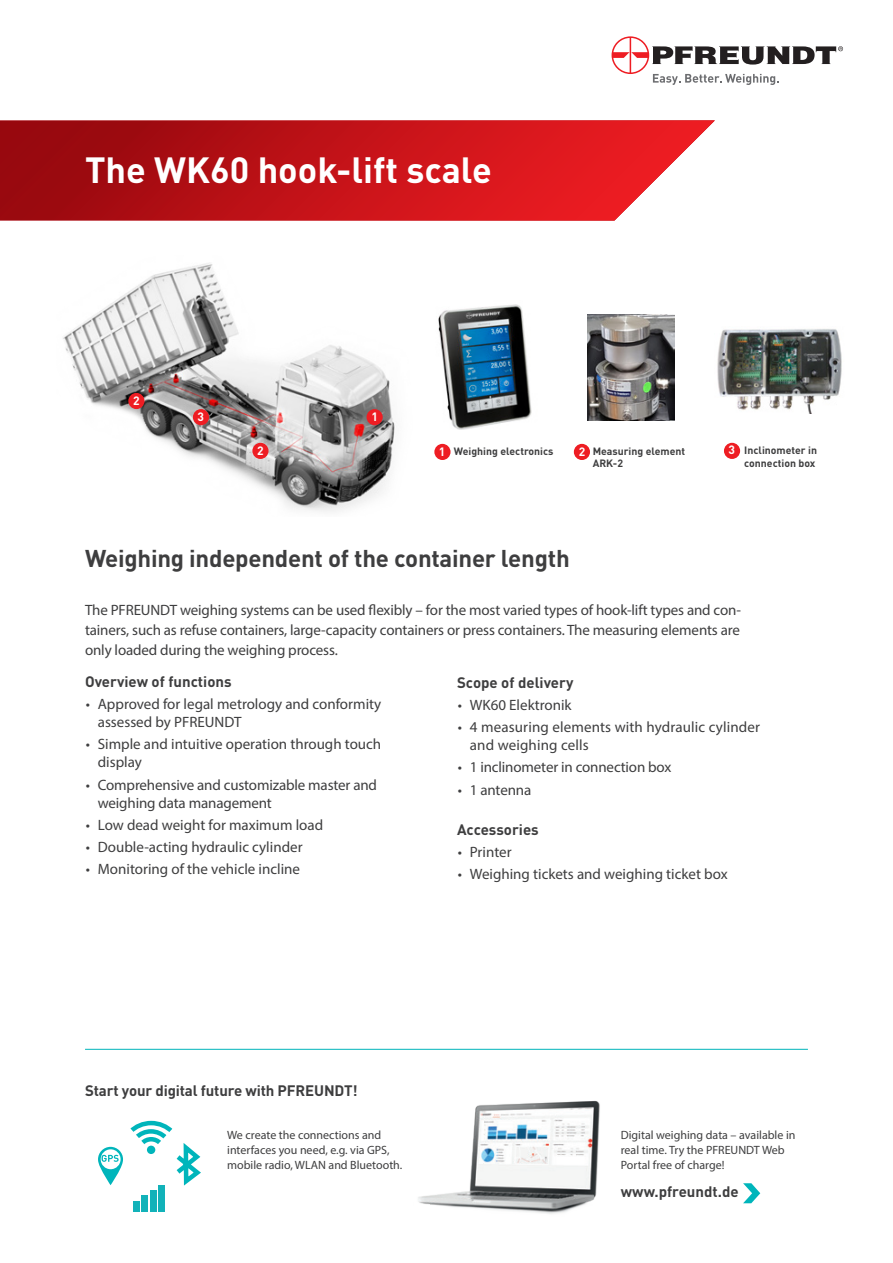
<style>
.page{position:relative;width:893px;height:1263px;background:#fff}
.page>*{position:absolute;margin:0;border:0;box-sizing:border-box;transform-origin:0 0}
.t1{font:700 36px "DIN Pro";color:#fff}
.t2{font:700 24px "DIN Pro";letter-spacing:-.01em;color:#3e3e3f}
.t3{font:15px/18px "Myriad Pro";color:#3e3e3f}
.t4{font:700 15px "DIN Pro";color:#3e3e3f}
.t5{font:12px/15px "Myriad Pro";color:#3e3e3f}
.t6{font:700 12px "DIN Pro";color:#fff}
.t7{font:700 10.5px/12.6px "DIN Pro";color:#3e3e3f}
.s1{font-size:12px;color:#fff}
</style>
<div class="page">
<img style="left:63px;top:263px;width:388px;height:249px">
<svg style="left:0;top:120px;width:715px;height:100px;background:#cb272c"></svg>
<svg style="left:612px;top:36px;width:231px;height:49px"></svg>
<div style="left:367px;top:409px;width:16px;height:16px;background:#ee1d23;border-radius:50%"></div>
<div style="left:252px;top:443px;width:17px;height:16px;background:#ee1d23;border-radius:50%"></div>
<hr style="left:85px;top:1049px;width:723px;height:1px;background:#00b5bb">
<div style="left:574px;top:444px;width:16px;height:16px;background:#ee1d23;border-radius:50%"></div>
<div style="left:434px;top:444px;width:16px;height:16px;background:#ee1d23;border-radius:50%"></div>
<img style="left:429px;top:301px;width:103px;height:128px">
<img style="left:418px;top:1100px;width:182px;height:114px">
<svg style="left:743px;top:1183px;width:17px;height:20px"></svg>
<svg style="left:98px;top:125px;width:107px;height:1087px"></svg>
<div style="left:158px;top:1185px;width:6px;height:26px;background:#12b2b9"></div>
<div style="left:150px;top:1190px;width:6px;height:21px;background:#12b2b9"></div>
<div style="left:142px;top:1195px;width:6px;height:16px;background:#12b2b9"></div>
<div style="left:134px;top:1200px;width:6px;height:11px;background:#12b2b9"></div>
<div style="left:193px;top:409px;width:16px;height:16px;background:#ee1d23;border-radius:50%"></div>
<div style="left:128px;top:393px;width:16px;height:16px;background:#ee1d23;border-radius:50%"></div>
<div style="left:724px;top:443px;width:16px;height:16px;background:#ee1d23;border-radius:50%"></div>
<img style="left:588px;top:314px;width:86px;height:106px">
<img style="left:717px;top:329px;width:125px;height:84px">
<h1 class="t1" style="left:85px;top:142px;width:408px">The WK60 hook-lift scale</h1>
<p class="t6" style="left:133px;top:391px;width:8px">2</p>
<p class="t6" style="left:198px;top:407px;width:8px">3</p>
<p class="t6" style="left:371px;top:407px;width:8px">1</p>
<p class="t6" style="left:257px;top:441px;width:8px">2</p>
<p class="t7" style="left:454px;top:444px;width:101px">Weighing electronics</p>
<p class="t7" style="left:593px;top:444px;width:94px;text-indent:-14px"><span class="s1">2</span> Measuring element<br>ARK-2</p>
<p class="t6" style="left:439px;top:443px;width:8px">1</p>
<p class="t7" style="left:729px;top:443px;width:90px;text-align:right"><span class="s1">3</span> Inclinometer in connection box</p>
<h2 class="t2" style="left:85px;top:539px;width:486px">Weighing independent of the container length</h2>
<p class="t3" style="left:85px;top:600px;width:657px;line-height:19.8px;text-align:justify">The PFREUNDT weighing systems can be used flexibly – for the most varied types of hook-lift types and con&shy;tainers, such as refuse containers, large-capacity containers or press containers. The measuring elements are only loaded during the weighing process.</p>
<p class="t4" style="left:85px;top:670px;width:148px">Overview of functions</p>
<p class="t3" style="left:98px;top:695px;width:285px;text-indent:-12px">• Approved for legal metrology and conformity assessed by PFREUNDT</p>
<p class="t3" style="left:98px;top:735px;width:285px;text-indent:-12px">• Simple and intuitive operation through touch display</p>
<p class="t3" style="left:98px;top:775px;width:281px;text-indent:-12px">• Comprehensive and customizable master and weighing data management</p>
<p class="t3" style="left:86px;top:815px;width:239px">• Low dead weight for maximum load</p>
<p class="t3" style="left:86px;top:838px;width:218px">• Double-acting hydraulic cylinder</p>
<p class="t3" style="left:86px;top:860px;width:216px">• Monitoring of the vehicle incline</p>
<p class="t4" style="left:457px;top:670px;width:118px">Scope of delivery</p>
<p class="t3" style="left:458px;top:696px;width:115px">• WK60 Elektronik</p>
<p class="t3" style="left:470px;top:718px;width:292px;text-indent:-12px">• 4 measuring elements with hydraulic cylinder and weighing cells</p>
<p class="t3" style="left:458px;top:758px;width:215px">• 1 inclinometer in connection box</p>
<p class="t3" style="left:458px;top:780px;width:75px">• 1 antenna</p>
<p class="t4" style="left:457px;top:818px;width:83px">Accessories</p>
<p class="t3" style="left:458px;top:843px;width:55px">• Printer</p>
<p class="t3" style="left:458px;top:865px;width:271px">• Weighing tickets and weighing ticket box</p>
<p class="t4" style="left:85px;top:1079px;width:274px">Start your digital future with PFREUNDT!</p>
<p class="t5" style="left:227px;top:1127px;width:177px">We create the connections and interfaces you need, e.g. via GPS, mobile radio, WLAN and Bluetooth.</p>
<p class="t5" style="left:621px;top:1127px;width:176px">Digital weighing data – available in real time. Try the PFREUNDT Web<br>Portal free of charge!</p>
<p class="t4" style="left:621px;top:1180px;width:119px">www.pfreundt.de</p>
</div>
